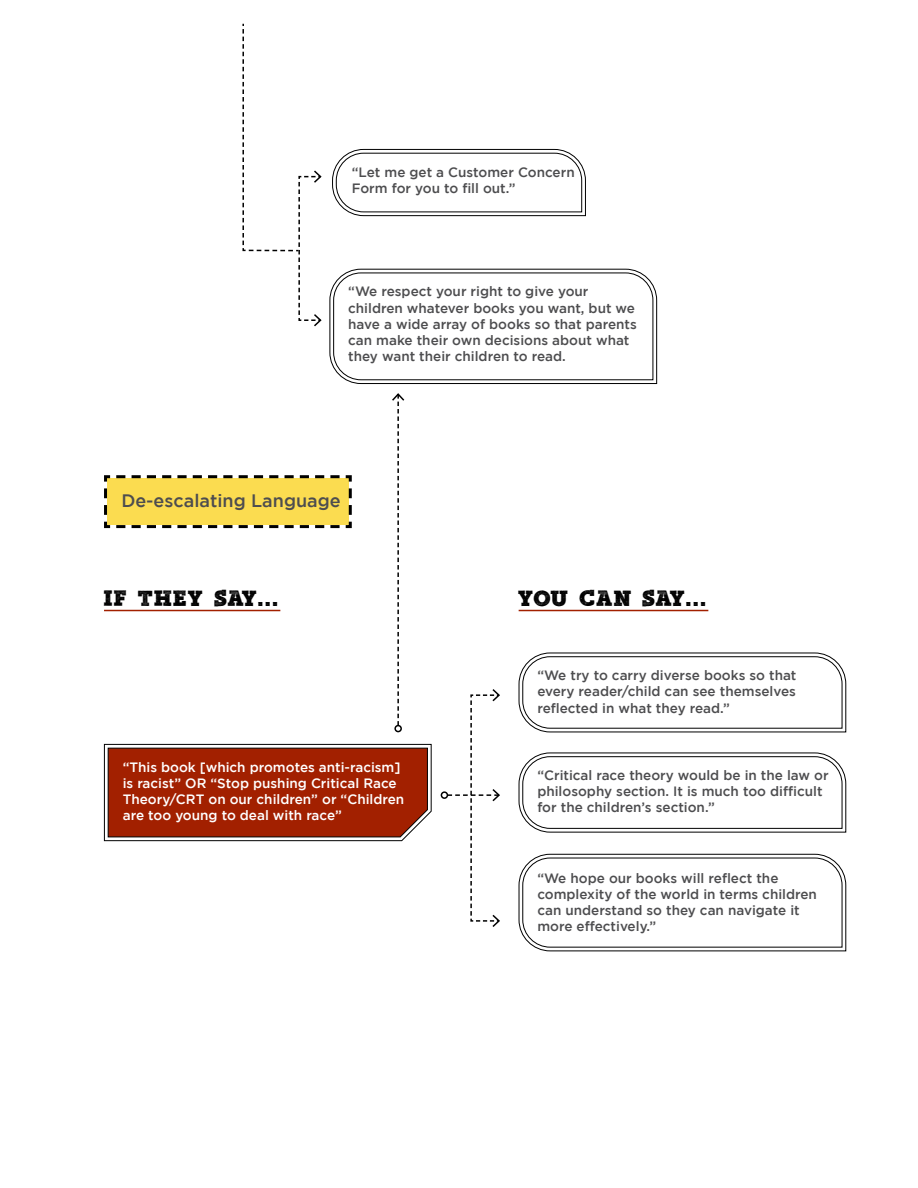
<style>
.page{position:relative;width:918px;height:1188px;background:#fff}
.page>*{position:absolute;margin:0;border:0;box-sizing:border-box;transform-origin:0 0}
.t1{font:21px "Mutiara Vintage 02";color:#000}
.t2{font:21px "Mutiara Vintage 02";letter-spacing:-.05em;color:#000}
.t3{font:500 18px "Gotham";color:#4d4d4f}
.t4{font:500 13.5px/16.2px "Gotham";color:#4d4d4f}
.t5{font:500 13.5px/16.2px "Gotham";color:#fff}
</style>
<div class="page">
<svg style="left:332px;top:149px;width:254px;height:67px"></svg>
<svg style="left:104px;top:475px;width:248px;height:54px;background:#e7cd56"></svg>
<hr style="left:104px;top:610px;width:176px;height:1px;background:#a22000">
<svg style="left:518px;top:652px;width:329px;height:81px"></svg>
<svg style="left:104px;top:744px;width:328px;height:97px;background:#a23115"></svg>
<svg style="left:518px;top:752px;width:329px;height:81px"></svg>
<svg style="left:518px;top:854px;width:329px;height:98px"></svg>
<svg style="left:329px;top:268px;width:328px;height:116px"></svg>
<hr style="left:519px;top:610px;width:189px;height:1px;background:#a22000">
<div style="left:441px;top:791px;width:7px;height:8px;border:2px solid #000;border-radius:50%"></div>
<svg style="left:447px;top:689px;width:53px;height:238px"></svg>
<svg style="left:242px;top:23px;width:80px;height:304px"></svg>
<div style="left:394px;top:725px;width:8px;height:7px;border:2px solid #000;border-radius:50%"></div>
<svg style="left:392px;top:393px;width:13px;height:333px"></svg>
<p class="t4" style="left:352px;top:164px;width:224px">“Let me get a Customer Concern<br>Form for you to fill out.”</p>
<p class="t4" style="left:348px;top:283px;width:290px">“We respect your right to give your children whatever books you want, but we have a wide array of books so that parents can make their own decisions about what they want their children to read.</p>
<h2 class="t3" style="left:121px;top:490px;width:221px">De-escalating Language</h2>
<h1 class="t1" style="left:104px;top:582px;width:178px">IF THEY SAY...</h1>
<h1 class="t2" style="left:519px;top:582px;width:191px">YOU CAN SAY...</h1>
<p class="t4" style="left:537px;top:667px;width:261px;text-align:justify">“We try to carry diverse books so that every reader/child can see themselves reflected in what they read.”</p>
<p class="t5" style="left:123px;top:758px;width:283px">“This book [which promotes anti-racism] is racist” OR “Stop pushing Critical Race Theory/CRT on our children” or “Children are too young to deal with race”</p>
<p class="t4" style="left:537px;top:767px;width:293px">“Critical race theory would be in the law or philosophy section. It is much too difficult for the children’s section.”</p>
<p class="t4" style="left:537px;top:870px;width:281px">“We hope our books will reflect the complexity of the world in terms children can understand so they can navigate it more effectively.”</p>
</div>
